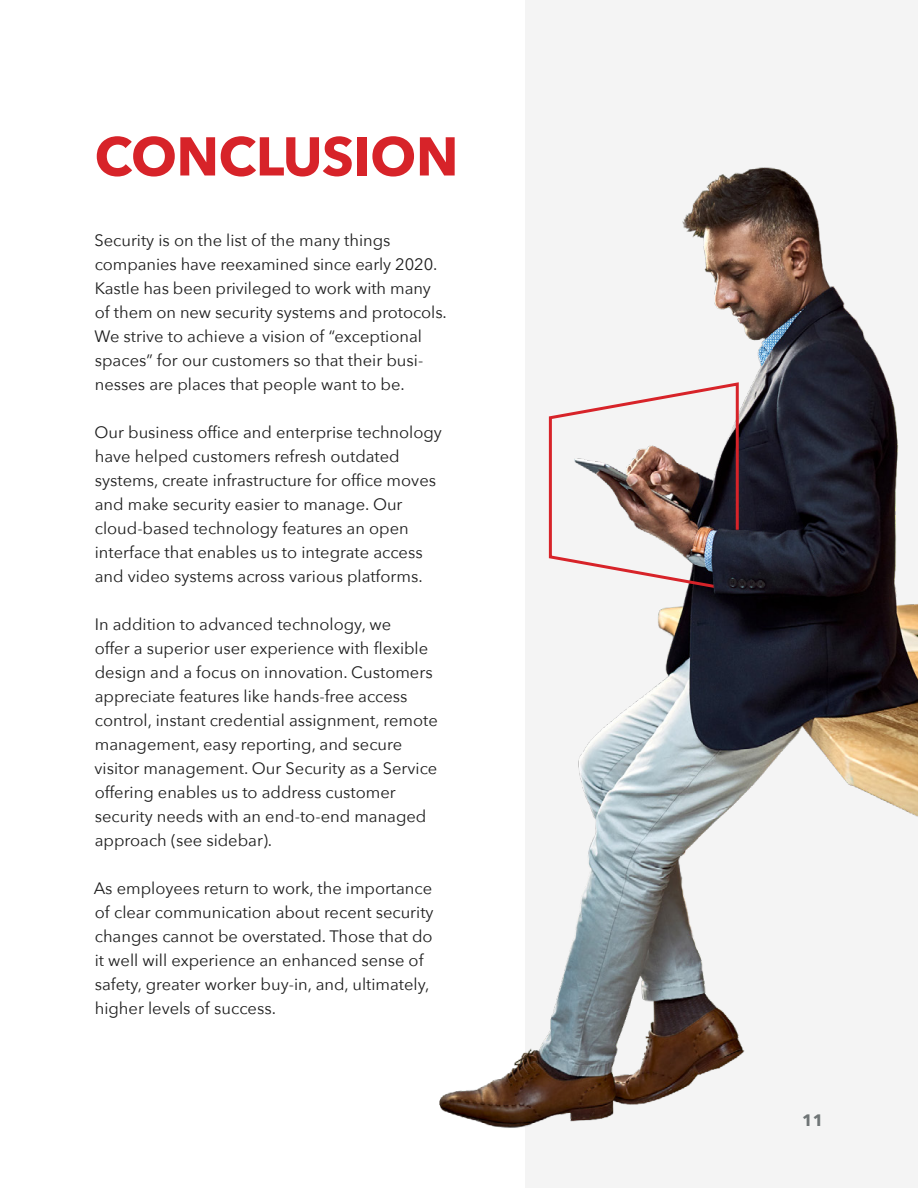
<style>
.page{position:relative;width:918px;height:1188px;background:#fff}
.page>*{position:absolute;margin:0;border:0;box-sizing:border-box;transform-origin:0 0}
.Heading_1{font:700 54px "Avenir Next";letter-spacing:-.01em;color:#d72329}
.t1{font:16.5px/24px "Avenir Next";color:#1d1d1d}
.t2{font:700 16.5px "Avenir Next";color:#6f7576}
</style>
<div class="page">
<div style="left:525px;top:0;width:393px;height:1188px;background:#f4f4f4"></div>
<img style="left:439px;top:167px;width:479px;height:961px">
<svg style="left:547px;top:380px;width:193px;height:214px"></svg>
<img style="left:681px;top:438px;width:227px;height:225px">
<p class="Heading_1" style="left:95px;top:110px;width:366px">CONCLUSION</p>
<p class="t1" style="left:94px;top:228px;width:354px">Security is on the list of the many things companies have reexamined since early 2020.<br>Kastle has been privileged to work with many of them on new security systems and protocols.<br>We strive to achieve a vision of “exceptional spaces” for our customers so that their busi&shy;nesses are places that people want to be.</p>
<p class="t1" style="left:95px;top:420px;width:349px">Our business office and enterprise technology have helped customers refresh outdated systems, create infrastructure for office moves and make security easier to manage. Our cloud-based technology features an open interface that enables us to integrate access and video systems across various platforms.</p>
<p class="t1" style="left:95px;top:612px;width:345px">In addition to advanced technology, we<br>offer a superior user experience with flexible design and a focus on innovation. Customers appreciate features like hands-free access control, instant credential assignment, remote management, easy reporting, and secure visitor management. Our Security as a Service offering enables us to address customer security needs with an end-to-end managed approach (see sidebar).</p>
<p class="t1" style="left:94px;top:876px;width:341px">As employees return to work, the importance of clear communication about recent security changes cannot be overstated. Those that do it well will experience an enhanced sense of safety, greater worker buy-in, and, ultimately, higher levels of success.</p>
<p class="t2" style="left:802px;top:1106px;width:23px">11</p>
</div>
